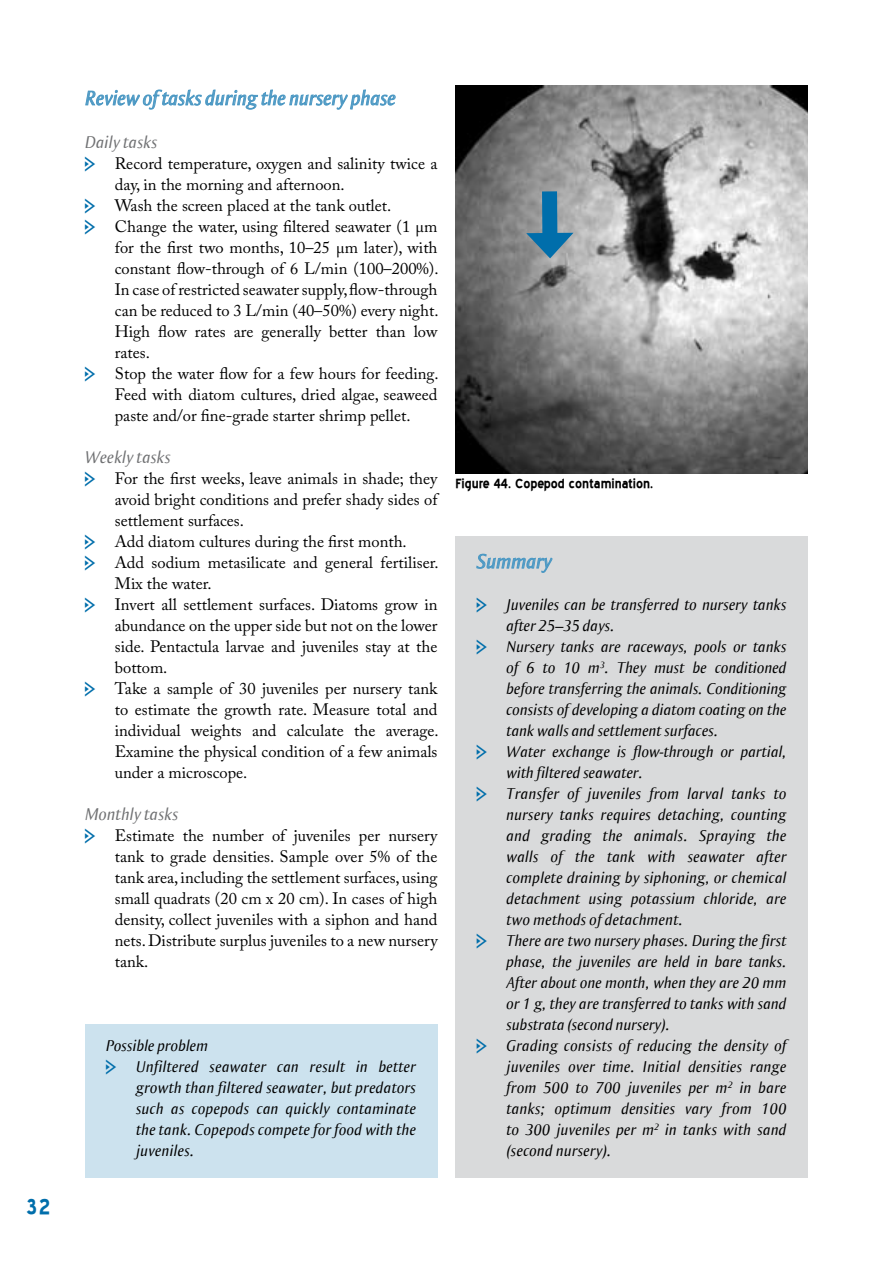
<style>
.page{position:relative;width:893px;height:1263px;background:#fff}
.page>*{position:absolute;margin:0;border:0;box-sizing:border-box;transform-origin:0 0}
.t1{font:700 27px "Blue Highway";color:#006eab}
.t2{font:italic 21px "Ogirema";color:#4d99c4}
.t3{font:italic 18px "Ogirema";color:#707173}
.t4{font:16.5px/21px "Adobe Caslon Pro";color:#000}
.t5{font:italic 16.5px/21px "Ogirema";letter-spacing:.01em;color:#000}
.t6{font:700 16.5px "Blue Highway";color:#000}
.t7{font:16.5px/21px "Pointers";color:#006eab}
</style>
<div class="page">
<svg style="left:85px;top:89px;width:311px;height:21px"></svg>
<div style="left:455px;top:537px;width:353px;height:641px;background:#d9dadb"></div>
<svg style="left:476px;top:553px;width:77px;height:20px"></svg>
<div style="left:85px;top:1025px;width:352px;height:153px;background:#cce2ee"></div>
<img style="left:455px;top:85px;width:353px;height:388px">
<div style="left:542px;top:191px;width:15px;height:52px;background:#006eab"></div>
<svg style="left:526px;top:233px;width:47px;height:25px"></svg>
<h1 class="t1" style="left:26px;top:1194px;width:26px">32</h1>
<p class="t2" style="left:85px;top:85px;width:312px">Review of tasks during the nursery phase</p>
<p class="t3" style="left:85px;top:131px;width:74px">Daily tasks</p>
<p class="t4" style="left:115px;top:153px;width:325px">Record temperature, oxygen and salinity twice a day, in the morning and afternoon.<br>Wash the screen placed at the tank outlet.<br>Change the water, using filtered seawater (1 µm for the first two months, 10–25 µm later), with constant flow-through of 6 L/min (100–200%).<br>In case of restricted seawater supply, flow-through can be reduced to 3 L/min (40–50%) every night.<br>High flow rates are generally better than low rates.<br>Stop the water flow for a few hours for feeding.<br>Feed with diatom cultures, dried algae, seaweed paste and/or fine-grade starter shrimp pellet.</p>
<p class="t3" style="left:85px;top:446px;width:87px">Weekly tasks</p>
<p class="t4" style="left:115px;top:468px;width:325px">For the first weeks, leave animals in shade; they avoid bright conditions and prefer shady sides of settlement surfaces.<br>Add diatom cultures during the first month.<br>Add sodium metasilicate and general fertiliser.<br>Mix the water.<br>Invert all settlement surfaces. Diatoms grow in abundance on the upper side but not on the lower side. Pentactula larvae and juveniles stay at the bottom.<br>Take a sample of 30 juveniles per nursery tank to estimate the growth rate. Measure total and individual weights and calculate the average.<br>Examine the physical condition of a few animals under a microscope.</p>
<p class="t3" style="left:85px;top:803px;width:95px">Monthly tasks</p>
<p class="t4" style="left:115px;top:825px;width:324px;text-align:justify">Estimate the number of juveniles per nursery tank to grade densities. Sample over 5% of the tank area, including the settlement surfaces, using small quadrats (20 cm x 20 cm). In cases of high density, collect juveniles with a siphon and hand nets. Distribute surplus juveniles to a new nursery tank.</p>
<p class="t7" style="left:85px;top:154px;width:14px">h</p>
<p class="t7" style="left:85px;top:196px;width:14px">h h</p>
<p class="t7" style="left:85px;top:364px;width:14px">h</p>
<p class="t7" style="left:85px;top:469px;width:14px">h</p>
<p class="t6" style="left:455px;top:476px;width:199px">Figure 44. Copepod contamination.</p>
<p class="t7" style="left:85px;top:532px;width:14px">h h</p>
<p class="t7" style="left:85px;top:595px;width:14px">h</p>
<p class="t2" style="left:477px;top:548px;width:77px">Summary</p>
<p class="t5" style="left:506px;top:594px;width:282px">Juveniles can be transferred to nursery tanks after 25–35 days.<br>Nursery tanks are raceways, pools or tanks of 6 to 10 m<sup>3</sup>. They must be conditioned before transferring the animals. Conditioning consists of developing a diatom coating on the tank walls and settlement surfaces.<br>Water exchange is flow-through or partial, with filtered seawater.<br>Transfer of juveniles from larval tanks to nursery tanks requires detaching, counting and grading the animals. Spraying the walls of the tank with seawater after complete draining by siphoning, or chemical detachment using potassium chloride, are two methods of detachment.<br>There are two nursery phases. During the first phase, the juveniles are held in bare tanks.<br>After about one month, when they are 20 mm or 1 g, they are transferred to tanks with sand substrata (second nursery).<br>Grading consists of reducing the density of juveniles over time. Initial densities range from 500 to 700 juveniles per m<sup>2</sup> in bare tanks; optimum densities vary from 100 to 300 juveniles per m<sup>2</sup> in tanks with sand (second nursery).</p>
<p class="t7" style="left:477px;top:595px;width:14px">h</p>
<p class="t7" style="left:477px;top:637px;width:14px">h</p>
<p class="t7" style="left:85px;top:679px;width:14px">h</p>
<p class="t7" style="left:477px;top:742px;width:14px">h</p>
<p class="t7" style="left:477px;top:784px;width:14px">h</p>
<p class="t7" style="left:85px;top:826px;width:14px">h</p>
<p class="t7" style="left:477px;top:931px;width:14px">h</p>
<p class="t5" style="left:106px;top:1035px;width:103px">Possible problem</p>
<p class="t7" style="left:477px;top:1036px;width:14px">h</p>
<p class="t5" style="left:136px;top:1056px;width:282px;text-align:justify">Unfiltered seawater can result in better growth than filtered seawater, but predators such as copepods can quickly contaminate the tank. Copepods compete for food with the juveniles.</p>
<p class="t7" style="left:106px;top:1057px;width:14px">h</p>
</div>
